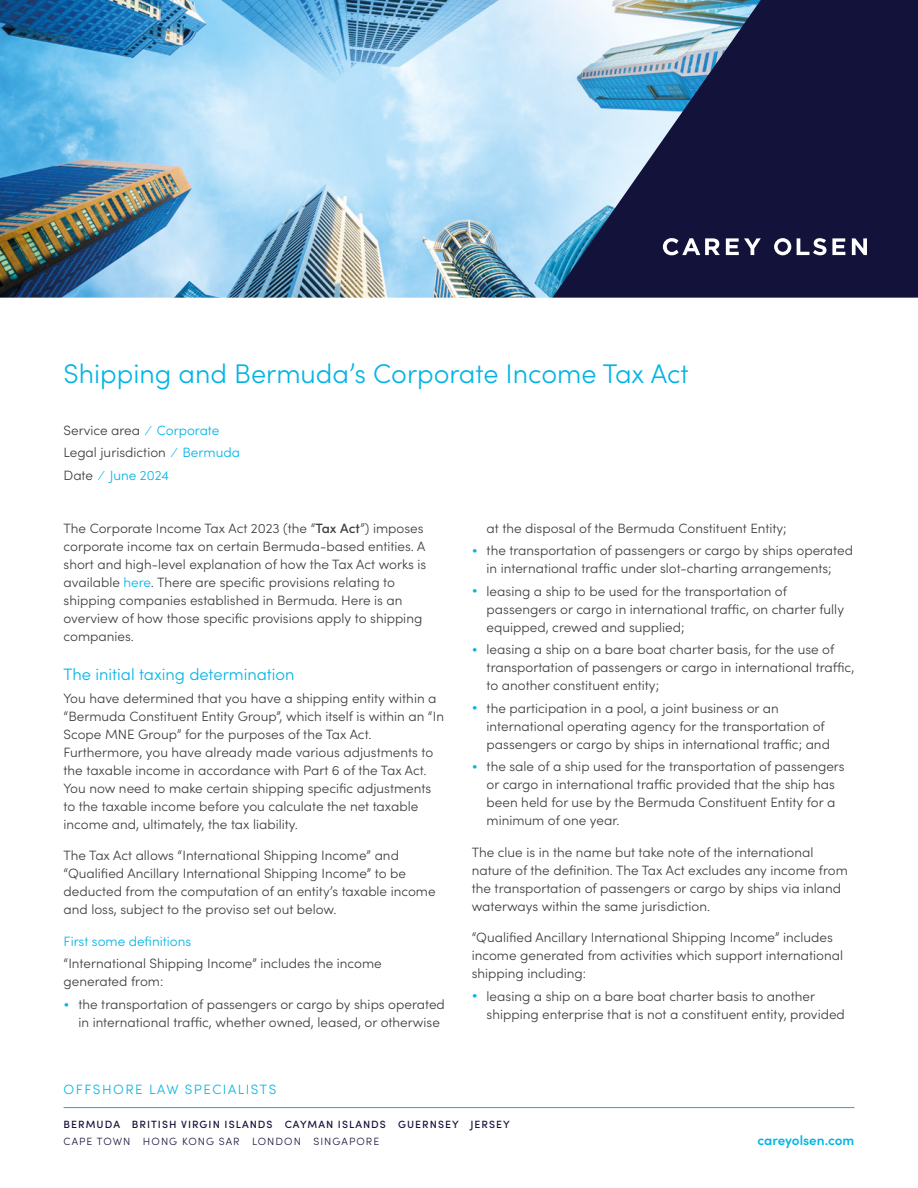
<style>
.page{position:relative;width:918px;height:1188px;background:#fff}
.page>*{position:absolute;margin:0;border:0;box-sizing:border-box;transform-origin:0 0}
.t1{font:300 27px "Sofia Pro";color:#00b4e5}
.t2{font:300 16.5px "Sofia Pro";color:#00b4e5}
.t3{font:300 13.5px/18px "Sofia Pro";color:#3c3c3b}
.t4{font:300 13.5px "Sofia Pro";letter-spacing:.095em;color:#00b4e5}
.t5{font:300 13.5px "Sofia Pro";color:#00b4e5}
.t6{font:600 13.5px "Sofia Pro";color:#00b4e5}
.t7{font:500 10.5px "Sofia Pro";letter-spacing:.1em;color:#13123a}
.t8{font:300 10.5px "Sofia Pro";letter-spacing:.1em;color:#13123a}
.s1{color:#00b4e5}
.s2{font-weight:500}
</style>
<div class="page">
<hr style="left:64px;top:1107px;width:790px;height:1px;background:#00b4e5">
<img style="left:0;top:0;width:552px;height:298px">
<svg style="left:552px;top:0;width:366px;height:298px;background:#404a6c"></svg>
<svg style="left:726px;top:238px;width:35px;height:17px"></svg>
<svg style="left:797px;top:238px;width:48px;height:17px"></svg>
<svg style="left:852px;top:238px;width:15px;height:17px"></svg>
<svg style="left:774px;top:238px;width:17px;height:17px"></svg>
<svg style="left:663px;top:238px;width:57px;height:17px"></svg>
<h1 class="t1" style="left:64px;top:354px;width:627px">Shipping and Bermuda’s Corporate Income Tax Act</h1>
<p class="t3" style="left:64px;top:418px;width:178px;line-height:22.5px">Service area <span class="s1">⁄ Corporate<br></span>Legal jurisdiction <span class="s1">⁄ Bermuda<br></span>Date <span class="s1">⁄ June 2024</span></p>
<p class="t3" style="left:64px;top:518px;width:364px">The Corporate Income Tax Act 2023 (the “<span class="s2">Tax Act</span>”) imposes corporate income tax on certain Bermuda-based entities. A short and high-level explanation of how the Tax Act works is available <span class="s1">here</span>. There are specific provisions relating to shipping companies established in Bermuda. Here is an overview of how those specific provisions apply to shipping companies.</p>
<p class="t2" style="left:64px;top:663px;width:233px">The initial taxing determination</p>
<p class="t3" style="left:64px;top:688px;width:382px">You have determined that you have a shipping entity within a “Bermuda Constituent Entity Group”, which itself is within an “In Scope MNE Group” for the purposes of the Tax Act.<br>Furthermore, you have already made various adjustments to the taxable income in accordance with Part 6 of the Tax Act.<br>You now need to make certain shipping specific adjustments to the taxable income before you calculate the net taxable income and, ultimately, the tax liability.</p>
<p class="t3" style="left:64px;top:846px;width:374px">The Tax Act allows “International Shipping Income” and “Qualified Ancillary International Shipping Income” to be deducted from the computation of an entity’s taxable income and loss, subject to the proviso set out below.</p>
<p class="t5" style="left:64px;top:931px;width:129px">First some definitions</p>
<p class="t3" style="left:64px;top:954px;width:320px">“International Shipping Income” includes the income generated from:</p>
<p class="t3" style="left:78px;top:994px;width:368px;text-indent:-15px"><span class="s1">•</span> the transportation of passengers or cargo by ships operated in international traffic, whether owned, leased, or otherwise</p>
<p class="t3" style="left:487px;top:518px;width:302px">at the disposal of the Bermuda Constituent Entity;</p>
<p class="t3" style="left:472px;top:541px;width:383px;text-align:center"><span class="s1">•</span> the transportation of passengers or cargo by ships operated in international traffic under slot-charting arrangements;</p>
<p class="t3" style="left:487px;top:581px;width:359px;text-indent:-15px"><span class="s1">•</span> leasing a ship to be used for the transportation of passengers or cargo in international traffic, on charter fully equipped, crewed and supplied;</p>
<p class="t3" style="left:487px;top:640px;width:369px;text-indent:-15px"><span class="s1">•</span> leasing a ship on a bare boat charter basis, for the use of transportation of passengers or cargo in international traffic, to another constituent entity;</p>
<p class="t3" style="left:487px;top:698px;width:345px;text-indent:-15px"><span class="s1">•</span> the participation in a pool, a joint business or an international operating agency for the transportation of passengers or cargo by ships in international traffic; and</p>
<p class="t3" style="left:487px;top:757px;width:360px;text-indent:-15px"><span class="s1">•</span> the sale of a ship used for the transportation of passengers or cargo in international traffic provided that the ship has been held for use by the Bermuda Constituent Entity for a minimum of one year.</p>
<p class="t3" style="left:472px;top:842px;width:378px">The clue is in the name but take note of the international nature of the definition. The Tax Act excludes any income from the transportation of passengers or cargo by ships via inland waterways within the same jurisdiction.</p>
<p class="t3" style="left:472px;top:928px;width:373px">“Qualified Ancillary International Shipping Income” includes income generated from activities which support international shipping including:</p>
<p class="t3" style="left:487px;top:986px;width:360px;text-indent:-15px"><span class="s1">•</span> leasing a ship on a bare boat charter basis to another shipping enterprise that is not a constituent entity, provided</p>
<p class="t4" style="left:64px;top:1080px;width:214px">OFFSHORE LAW SPECIALISTS</p>
<p class="t7" style="left:64px;top:1116px;width:448px">BERMUDA BRITISH VIRGIN ISLANDS CAYMAN ISLANDS GUERNSEY JERSEY</p>
<p class="t8" style="left:64px;top:1134px;width:317px">CAPE TOWN HONG KONG SAR LONDON SINGAPORE</p>
<p class="t6" style="left:757px;top:1131px;width:98px">careyolsen.com</p>
</div>
